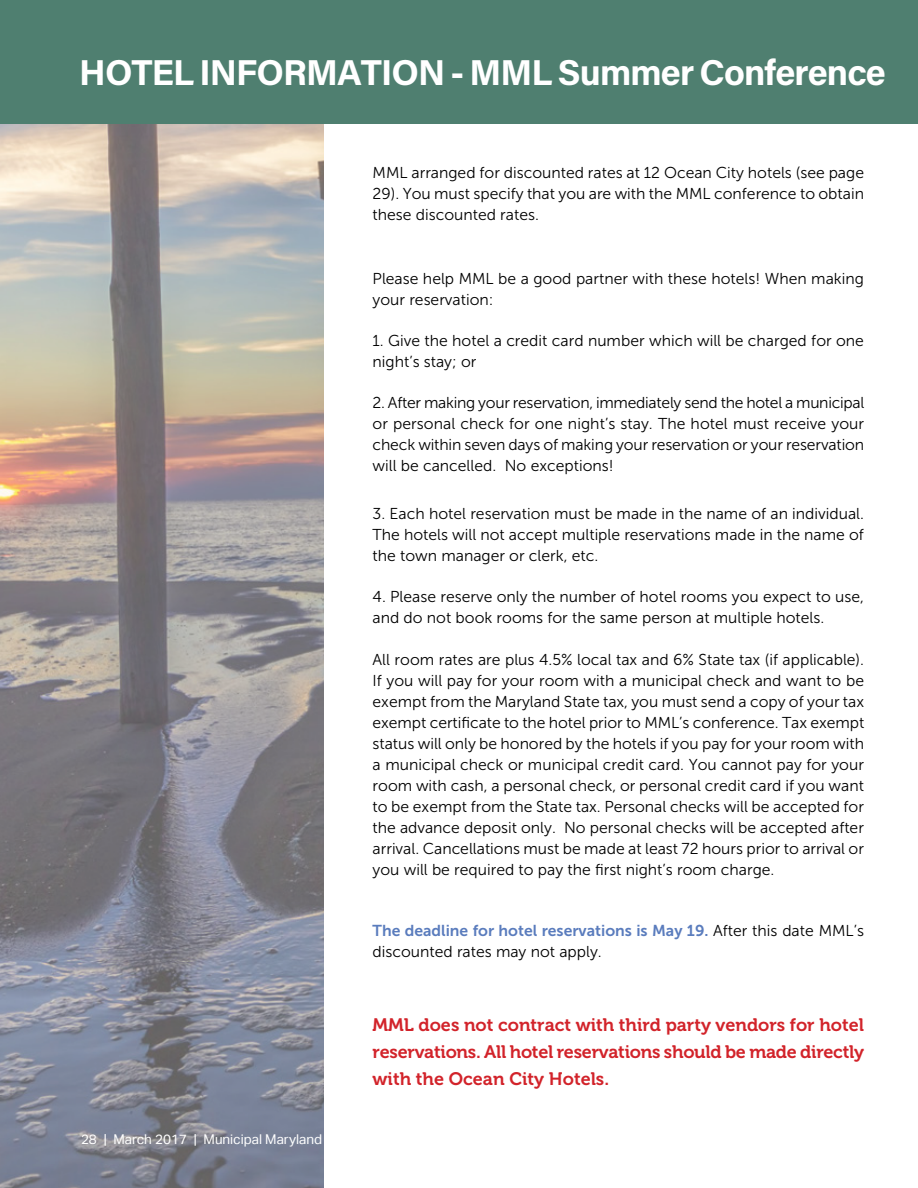
<style>
.page{position:relative;width:918px;height:1188px;background:#fff}
.page>*{position:absolute;margin:0;border:0;box-sizing:border-box;transform-origin:0 0}
.t1{font:700 36px "Acumin Pro";letter-spacing:-.025em;color:#fff}
.t2{font:18px/27px "Museo 700";letter-spacing:-.015em;color:#d2232a;text-align:justify}
.t3{font:15.75px/21px "Museo Sans 300";color:#000;text-align:justify}
.t4{font:15.75px "Museo Sans 700";color:#5a7cbd}
.t5{font:13.5px "Aktiv Grotesk";color:#fff}
.s1{font-family:"Museo Sans 300";color:#000}
</style>
<div class="page">
<img style="left:0;top:123px;width:324px;height:1065px">
<div style="left:0;top:0;width:918px;height:123px;background:#4f7f70"></div>
<h1 class="t1" style="left:79px;top:47px;width:808px">HOTEL INFORMATION - MML Summer Conference</h1>
<p class="t3" style="left:373px;top:162px;width:493px">MML arranged for discounted rates at 12 Ocean City hotels (see page 29). You must specify that you are with the MML conference to obtain these discounted rates.</p>
<p class="t3" style="left:373px;top:268px;width:493px">Please help MML be a good partner with these hotels! When making your reservation:</p>
<p class="t3" style="left:373px;top:330px;width:493px">1. Give the hotel a credit card number which will be charged for one night’s stay; or</p>
<p class="t3" style="left:373px;top:392px;width:493px">2. After making your reservation, immediately send the hotel a municipal or personal check for one night’s stay. The hotel must receive your check within seven days of making your reservation or your reservation will be cancelled. No exceptions!</p>
<p class="t3" style="left:373px;top:503px;width:493px">3. Each hotel reservation must be made in the name of an individual.<br>The hotels will not accept multiple reservations made in the name of the town manager or clerk, etc.</p>
<p class="t3" style="left:373px;top:587px;width:493px">4. Please reserve only the number of hotel rooms you expect to use, and do not book rooms for the same person at multiple hotels.</p>
<p class="t3" style="left:373px;top:649px;width:493px">All room rates are plus 4.5% local tax and 6% State tax (if applicable).<br>If you will pay for your room with a municipal check and want to be exempt from the Maryland State tax, you must send a copy of your tax exempt certificate to the hotel prior to MML’s conference. Tax exempt status will only be honored by the hotels if you pay for your room with a municipal check or municipal credit card. You cannot pay for your room with cash, a personal check, or personal credit card if you want to be exempt from the State tax. Personal checks will be accepted for the advance deposit only. No personal checks will be accepted after arrival. Cancellations must be made at least 72 hours prior to arrival or you will be required to pay the first night’s room charge.</p>
<p class="t4" style="left:373px;top:922px;width:493px">The deadline for hotel reservations is May 19. <span class="s1">After this date MML’s</span></p>
<p class="t3" style="left:373px;top:941px;width:231px">discounted rates may not apply.</p>
<p class="t5" style="left:81px;top:1131px;width:243px">28 | March 2017 | Municipal Maryland</p>
<p class="t2" style="left:373px;top:1012px;width:493px">MML does not contract with third party vendors for hotel reservations. All hotel reservations should be made directly with the Ocean City Hotels.</p>
</div>
